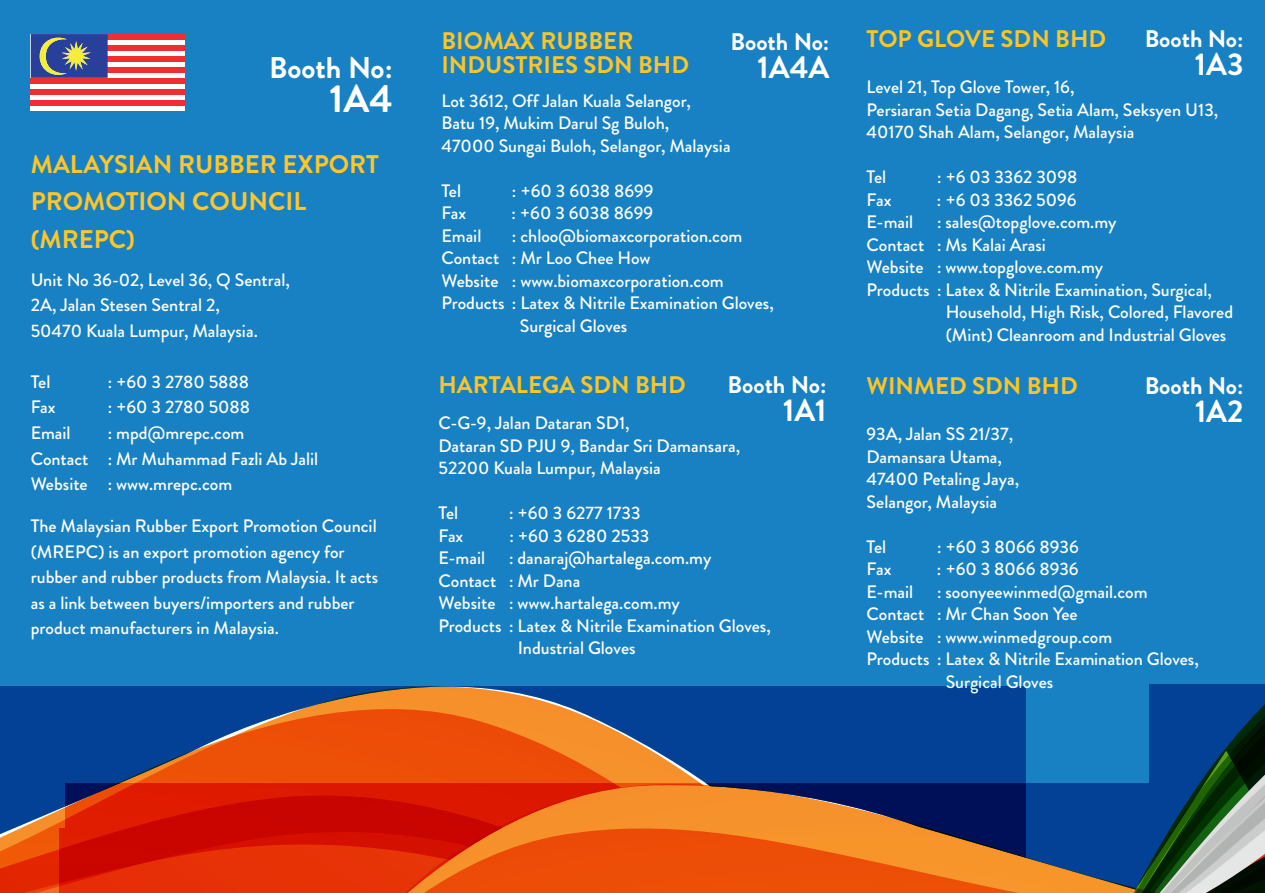
<style>
.page{position:relative;width:1265px;height:893px;background:#fff}
.page>*{position:absolute;margin:0;border:0;box-sizing:border-box;transform-origin:0 0}
.t1{font:700 39px "Brandon Grotesque";color:#fff}
.t2{font:700 31.5px "Brandon Grotesque";color:#fff}
.t3{font:700 30px "Brandon Grotesque";color:#fff}
.t4{font:700 25.5px/37.5px "Brandon Grotesque";color:#fec628}
.t5{font:700 24px/24.2px "Brandon Grotesque";color:#fcc527}
.t6{font:700 24px "Brandon Grotesque";color:#fff}
.t7{font:500 18px/22.5px "Brandon Grotesque";color:#fff}
</style>
<div class="page">
<div style="left:0;top:0;width:1264px;height:893px;background:#1781c4"></div>
<div style="left:31px;top:34px;width:154px;height:77px;background:#fff"></div>
<div style="left:108px;top:34px;width:77px;height:6px;background:#ee2e33"></div>
<div style="left:108px;top:45px;width:77px;height:6px;background:#ee2e33"></div>
<div style="left:108px;top:56px;width:77px;height:5px;background:#ee2e33"></div>
<div style="left:108px;top:67px;width:77px;height:5px;background:#ee2e33"></div>
<div style="left:31px;top:78px;width:154px;height:5px;background:#ee2e33"></div>
<div style="left:31px;top:89px;width:154px;height:5px;background:#ee2e33"></div>
<div style="left:31px;top:100px;width:154px;height:5px;background:#ee2e33"></div>
<svg style="left:31px;top:34px;width:77px;height:44px;background:#4f618b"></svg>
<svg style="left:0;top:687px;width:880px;height:206px;background:#5a5069"></svg>
<svg style="left:68px;top:750px;width:812px;height:34px;background:#9a513e"></svg>
<svg style="left:66px;top:784px;width:814px;height:109px;background:#dc3d0e"></svg>
<svg style="left:880px;top:684px;width:384px;height:209px"></svg>
<h3 class="t3" style="left:269px;top:47px;width:125px">Booth No:</h3>
<h1 class="t1" style="left:330px;top:71px;width:65px">1A4</h1>
<h3 class="t4" style="left:31px;top:146px;width:350px">MALAYSIAN RUBBER EXPORT<br>PROMOTION COUNCIL (MREPC)</h3>
<p class="t7" style="left:31px;top:267px;width:261px;line-height:25.5px">Unit No 36-02, Level 36, Q Sentral,<br>2A, Jalan Stesen Sentral 2,<br>50470 Kuala Lumpur, Malaysia.</p>
<p class="t7" style="left:31px;top:371px;width:21px">Tel</p>
<p class="t7" style="left:108px;top:371px;width:143px">: +60 3 2780 5888</p>
<p class="t7" style="left:31px;top:396px;width:26px">Fax</p>
<p class="t7" style="left:108px;top:396px;width:144px">: +60 3 2780 5088</p>
<p class="t7" style="left:31px;top:422px;width:41px">Email</p>
<p class="t7" style="left:31px;top:420px;width:289px;line-height:25.5px;text-indent:77px">: mpd@mrepc.com<br>Contact : Mr Muhammad Fazli Ab Jalil<br>Website : www.mrepc.com</p>
<p class="t7" style="left:31px;top:513px;width:349px;line-height:25.5px">The Malaysian Rubber Export Promotion Council (MREPC) is an export promotion agency for rubber and rubber products from Malaysia. It acts as a link between buyers/importers and rubber product manufacturers in Malaysia.</p>
<h3 class="t5" style="left:441px;top:29px;width:249px">BIOMAX RUBBER<br>INDUSTRIES SDN BHD</h3>
<p class="t7" style="left:441px;top:90px;width:291px">Lot 3612, Off Jalan Kuala Selangor,<br>Batu 19, Mukim Darul Sg Buloh,<br>47000 Sungai Buloh, Selangor, Malaysia</p>
<p class="t7" style="left:441px;top:180px;width:21px">Tel</p>
<p class="t7" style="left:512px;top:180px;width:143px">: +60 3 6038 8699</p>
<p class="t7" style="left:441px;top:202px;width:41px">Fax<br>Email</p>
<h3 class="t6" style="left:730px;top:25px;width:100px">Booth No:</h3>
<h2 class="t2" style="left:757px;top:45px;width:73px">1A4A</h2>
<p class="t7" style="left:511px;top:202px;width:143px">: +60 3 6038 8699</p>
<p class="t7" style="left:512px;top:225px;width:232px">: chloo@biomaxcorporation.com</p>
<p class="t7" style="left:441px;top:247px;width:211px">Contact : Mr Loo Chee How</p>
<p class="t7" style="left:441px;top:270px;width:284px">Website : www.biomaxcorporation.com</p>
<p class="t7" style="left:441px;top:292px;width:334px">Products : Latex &amp; Nitrile Examination Gloves,</p>
<p class="t7" style="left:520px;top:315px;width:109px">Surgical Gloves</p>
<h3 class="t5" style="left:438px;top:373px;width:249px">HARTALEGA SDN BHD</h3>
<h3 class="t6" style="left:727px;top:368px;width:100px">Booth No:</h3>
<h2 class="t2" style="left:783px;top:388px;width:45px">1A1</h2>
<p class="t7" style="left:438px;top:412px;width:303px">C-G-9, Jalan Dataran SD1,<br>Dataran SD PJU 9, Bandar Sri Damansara,<br>52200 Kuala Lumpur, Malaysia</p>
<p class="t7" style="left:438px;top:502px;width:21px">Tel</p>
<p class="t7" style="left:509px;top:502px;width:133px">: +60 3 6277 1733</p>
<p class="t7" style="left:438px;top:525px;width:48px">Fax<br>E-mail</p>
<p class="t7" style="left:509px;top:524px;width:141px">: +60 3 6280 2533</p>
<p class="t7" style="left:509px;top:547px;width:204px">: danaraj@hartalega.com.my</p>
<p class="t7" style="left:438px;top:570px;width:143px">Contact : Mr Dana</p>
<p class="t7" style="left:438px;top:592px;width:243px">Website : www.hartalega.com.my</p>
<p class="t7" style="left:438px;top:615px;width:334px">Products : Latex &amp; Nitrile Examination Gloves,</p>
<p class="t7" style="left:518px;top:637px;width:119px">Industrial Gloves</p>
<h3 class="t6" style="left:1144px;top:22px;width:100px">Booth No:</h3>
<h2 class="t2" style="left:1194px;top:42px;width:50px">1A3</h2>
<h3 class="t5" style="left:866px;top:27px;width:241px">TOP GLOVE SDN BHD</h3>
<p class="t7" style="left:866px;top:76px;width:353px">Level 21, Top Glove Tower, 16,<br>Persiaran Setia Dagang, Setia Alam, Seksyen U13,<br>40170 Shah Alam, Selangor, Malaysia</p>
<p class="t7" style="left:866px;top:166px;width:21px">Tel</p>
<p class="t7" style="left:937px;top:166px;width:142px">: +6 03 3362 3098</p>
<p class="t7" style="left:866px;top:189px;width:48px">Fax<br>E-mail</p>
<p class="t7" style="left:937px;top:189px;width:141px">: +6 03 3362 5096</p>
<p class="t7" style="left:937px;top:211px;width:181px">: sales@topglove.com.my</p>
<p class="t7" style="left:866px;top:234px;width:181px">Contact : Ms Kalai Arasi</p>
<p class="t7" style="left:866px;top:256px;width:238px">Website : www.topglove.com.my</p>
<p class="t7" style="left:866px;top:279px;width:347px">Products : Latex &amp; Nitrile Examination, Surgical,</p>
<p class="t7" style="left:945px;top:301px;width:289px">Household, High Risk, Colored, Flavored</p>
<p class="t7" style="left:945px;top:324px;width:282px">(Mint) Cleanroom and Industrial Gloves</p>
<h3 class="t6" style="left:1144px;top:369px;width:100px">Booth No:</h3>
<h2 class="t2" style="left:1195px;top:389px;width:50px">1A2</h2>
<h3 class="t5" style="left:866px;top:374px;width:213px">WINMED SDN BHD</h3>
<p class="t7" style="left:866px;top:423px;width:154px">93A, Jalan SS 21/37,<br>Damansara Utama,<br>47400 Petaling Jaya,<br>Selangor, Malaysia</p>
<p class="t7" style="left:866px;top:536px;width:21px">Tel</p>
<p class="t7" style="left:937px;top:536px;width:143px">: +60 3 8066 8936</p>
<p class="t7" style="left:866px;top:558px;width:48px">Fax<br>E-mail</p>
<p class="t7" style="left:937px;top:558px;width:143px">: +60 3 8066 8936</p>
<p class="t7" style="left:937px;top:581px;width:212px">: soonyeewinmed@gmail.com</p>
<p class="t7" style="left:866px;top:603px;width:212px">Contact : Mr Chan Soon Yee</p>
<p class="t7" style="left:866px;top:626px;width:247px">Website : www.winmedgroup.com</p>
<p class="t7" style="left:866px;top:648px;width:334px">Products : Latex &amp; Nitrile Examination Gloves,</p>
<p class="t7" style="left:945px;top:671px;width:109px">Surgical Gloves</p>
</div>
